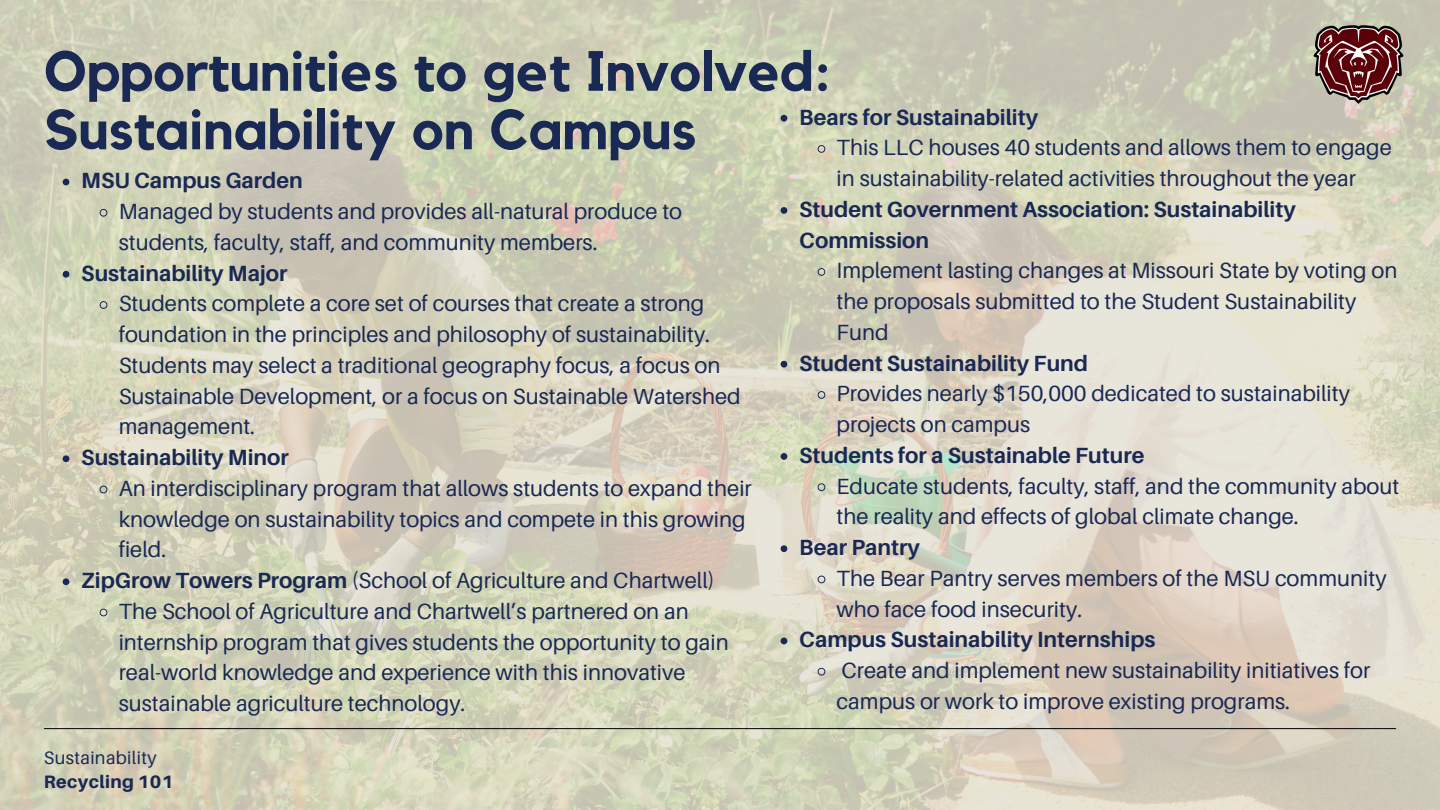
<style>
.page{position:relative;width:1440px;height:810px;background:#fff}
.page>*{position:absolute;margin:0;border:0;box-sizing:border-box;transform-origin:0 0}
.t1{font:700 56px/58.5px "Kollektif";color:#192954}
.t2{font:22px/30.8px "Aileron";color:#192954}
.t3{font:700 22px/30.8px "Aileron";color:#192954}
.t4{font:18px "Aileron";letter-spacing:.02em;color:#192954}
.t5{font:800 18px "Aileron";letter-spacing:.02em;color:#192954}
.s1{font-weight:700}
</style>
<div class="page">
<img style="left:0;top:0;width:1440px;height:810px">
<img style="left:1313px;top:24px;width:92px;height:80px">
<hr style="left:44px;top:728px;width:1352px;height:1px;background:#000">
<svg style="left:63px;top:179px;width:6px;height:6px"></svg>
<svg style="left:99px;top:208px;width:9px;height:9px"></svg>
<svg style="left:63px;top:271px;width:6px;height:7px"></svg>
<svg style="left:99px;top:301px;width:9px;height:8px"></svg>
<svg style="left:63px;top:455px;width:6px;height:7px"></svg>
<svg style="left:99px;top:485px;width:9px;height:9px"></svg>
<svg style="left:63px;top:578px;width:6px;height:7px"></svg>
<svg style="left:99px;top:608px;width:9px;height:9px"></svg>
<svg style="left:781px;top:115px;width:6px;height:7px"></svg>
<svg style="left:817px;top:145px;width:9px;height:8px"></svg>
<svg style="left:781px;top:207px;width:6px;height:7px"></svg>
<svg style="left:817px;top:268px;width:9px;height:8px"></svg>
<svg style="left:781px;top:361px;width:6px;height:7px"></svg>
<svg style="left:817px;top:391px;width:9px;height:8px"></svg>
<svg style="left:781px;top:453px;width:6px;height:7px"></svg>
<svg style="left:817px;top:483px;width:9px;height:8px"></svg>
<svg style="left:781px;top:545px;width:6px;height:7px"></svg>
<svg style="left:817px;top:575px;width:9px;height:9px"></svg>
<svg style="left:781px;top:638px;width:6px;height:6px"></svg>
<svg style="left:817px;top:667px;width:9px;height:9px"></svg>
<h1 class="t1" style="left:44px;top:44px;width:789px">Opportunities to get Involved:<br>Sustainability on Campus</h1>
<p class="t3" style="left:799px;top:101px;width:240px">Bears for Sustainability</p>
<p class="t2" style="left:837px;top:132px;width:557px">This LLC houses 40 students and allows them to engage in sustainability-related activities throughout the year</p>
<p class="t3" style="left:799px;top:193px;width:498px">Student Government Association: Sustainability<br>Commission</p>
<p class="t2" style="left:837px;top:255px;width:562px">Implement lasting changes at Missouri State by voting on the proposals submitted to the Student Sustainability<br>Fund</p>
<p class="t3" style="left:799px;top:347px;width:290px">Student Sustainability Fund</p>
<p class="t2" style="left:837px;top:378px;width:515px">Provides nearly $150,000 dedicated to sustainability projects on campus</p>
<p class="t3" style="left:799px;top:439px;width:347px">Students for a Sustainable Future</p>
<p class="t2" style="left:837px;top:470px;width:564px">Educate students, faculty, staff, and the community about the reality and effects of global climate change.</p>
<p class="t3" style="left:799px;top:532px;width:122px">Bear Pantry</p>
<p class="t2" style="left:837px;top:562px;width:551px">The Bear Pantry serves members of the MSU community who face food insecurity.</p>
<p class="t3" style="left:799px;top:624px;width:358px">Campus Sustainability Internships</p>
<p class="t2" style="left:837px;top:655px;width:535px">Create and implement new sustainability initiatives for campus or work to improve existing programs.</p>
<p class="t3" style="left:81px;top:165px;width:223px">MSU Campus Garden</p>
<p class="t2" style="left:119px;top:196px;width:565px">Managed by students and provides all-natural produce to students, faculty, staff, and community members.</p>
<p class="t3" style="left:81px;top:257px;width:208px">Sustainability Major</p>
<p class="t2" style="left:119px;top:288px;width:624px">Students complete a core set of courses that create a strong foundation in the principles and philosophy of sustainability.<br>Students may select a traditional geography focus, a focus on Sustainable Development, or a focus on Sustainable Watershed management.</p>
<p class="t3" style="left:81px;top:442px;width:209px">Sustainability Minor</p>
<p class="t2" style="left:119px;top:472px;width:635px">An interdisciplinary program that allows students to expand their</p>
<p class="t2" style="left:119px;top:503px;width:629px">knowledge on sustainability topics and compete in this growing</p>
<p class="t2" style="left:119px;top:534px;width:49px">field.</p>
<p class="t2" style="left:81px;top:565px;width:635px"><span class="s1">ZipGrow Towers Program</span> (School of Agriculture and Chartwell)</p>
<p class="t2" style="left:119px;top:595px;width:572px">The School of Agriculture and Chartwell’s partnered on an</p>
<p class="t2" style="left:119px;top:626px;width:612px">internship program that gives students the opportunity to gain</p>
<p class="t2" style="left:119px;top:657px;width:568px">real-world knowledge and experience with this innovative</p>
<p class="t2" style="left:119px;top:688px;width:348px">sustainable agriculture technology.</p>
<p class="t4" style="left:44px;top:746px;width:114px">Sustainability</p>
<p class="t5" style="left:44px;top:771px;width:131px">Recycling 101</p>
</div>
